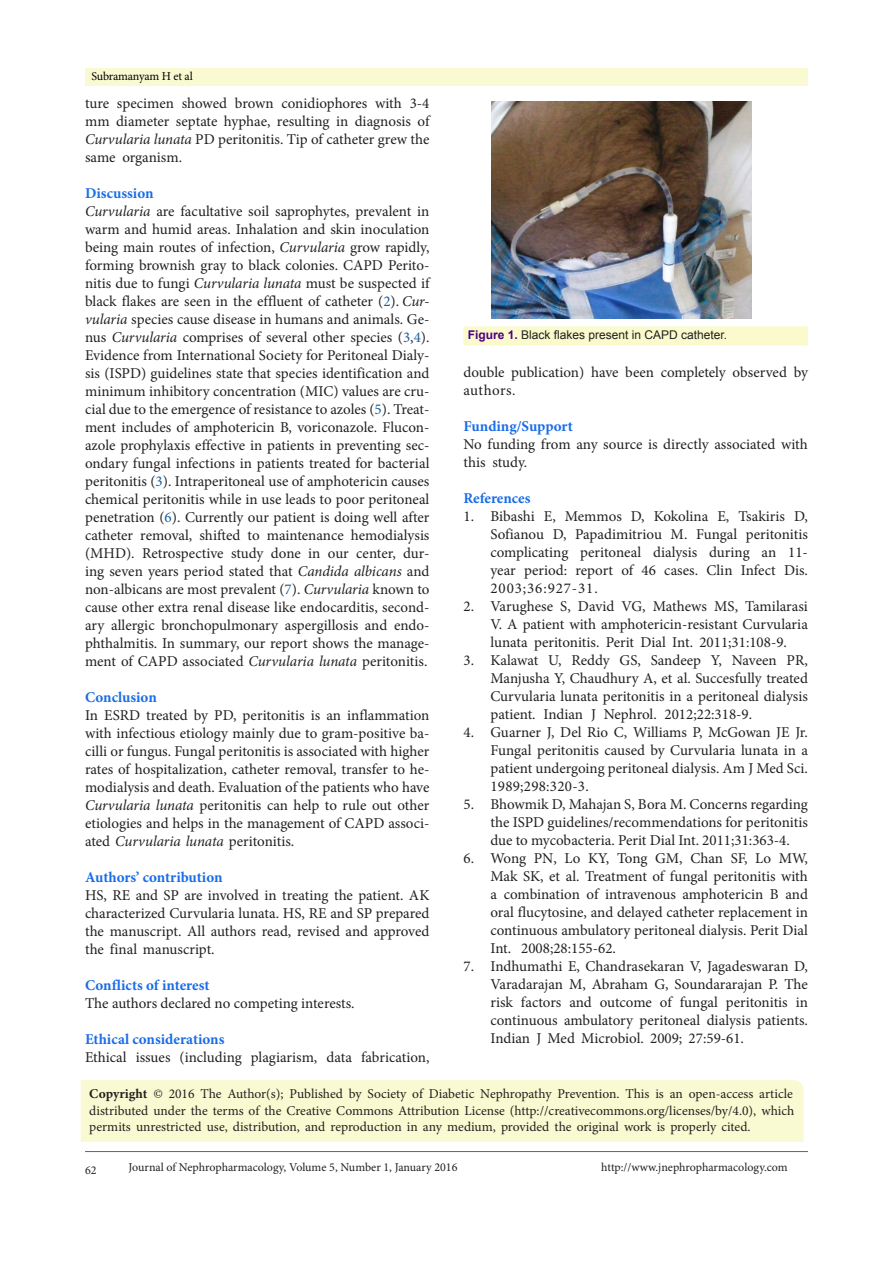
<style>
.page{position:relative;width:893px;height:1263px;background:#fff}
.page>*{position:absolute;margin:0;border:0;box-sizing:border-box;transform-origin:0 0}
.heading_3{font:15px/18px "Minion Pro";color:#231f20;text-align:justify}
.t1{font:700 15px "Minion Pro";color:#196ce8}
.Pa2{font:15px/18px "Minion Pro";color:#231f20}
.t2{font:13.5px/16.5px "Minion Pro";letter-spacing:-.005em;color:#231f20;text-align:justify}
.t3{font:12px "Minion Pro";letter-spacing:-.005em;color:#231f20}
.t4{font:12px "Arial";color:#231f20}
.t5{font:12px "Minion Pro";letter-spacing:-.015em;color:#000001}
.s1{font-style:italic}
.s2{color:#175d9e}
.s3{font-weight:700;color:#4b0082}
.s4{font-weight:700}
</style>
<div class="page">
<hr style="left:85px;top:1151px;width:723px;height:1px;background:#5e5ca5">
<div style="left:85px;top:68px;width:723px;height:17px;background:#fafad2"></div>
<div style="left:463px;top:326px;width:345px;height:19px;background:#fafacd"></div>
<img style="left:491px;top:102px;width:260px;height:216px">
<div style="left:81px;top:1080px;width:723px;height:62px;background:#fafad2"></div>
<p class="t5" style="left:91px;top:68px;width:103px">Subramanyam H et al</p>
<p class="heading_3" style="left:85px;top:94px;width:346px">ture specimen showed brown conidiophores with 3-4 mm diameter septate hyphae, resulting in diagnosis of <span class="s1">Curvularia lunata</span> PD peritonitis. Tip of catheter grew the same organism.</p>
<p class="t1" style="left:85px;top:183px;width:70px">Discussion</p>
<p class="heading_3" style="left:85px;top:202px;width:346px"><span class="s1">Curvularia</span> are facultative soil saprophytes, prevalent in warm and humid areas. Inhalation and skin inoculation being main routes of infection, <span class="s1">Curvularia</span> grow rapidly, forming brownish gray to black colonies. CAPD Perito&shy;nitis due to fungi <span class="s1">Curvularia lunata</span> must be suspected if black flakes are seen in the effluent of catheter (<span class="s2">2</span>). <span class="s1">Cur&shy;vularia</span> species cause disease in humans and animals. Ge&shy;nus <span class="s1">Curvularia</span> comprises of several other species (<span class="s2">3</span>,<span class="s2">4</span>).<br>Evidence from International Society for Peritoneal Dialy&shy;sis (ISPD) guidelines state that species identification and minimum inhibitory concentration (MIC) values are cru&shy;cial due to the emergence of resistance to azoles (<span class="s2">5</span>). Treat&shy;ment includes of amphotericin B, voriconazole. Flucon&shy;azole prophylaxis effective in patients in preventing sec&shy;ondary fungal infections in patients treated for bacterial peritonitis (<span class="s2">3</span>). Intraperitoneal use of amphotericin causes chemical peritonitis while in use leads to poor peritoneal penetration (<span class="s2">6</span>). Currently our patient is doing well after catheter removal, shifted to maintenance hemodialysis (MHD). Retrospective study done in our center, dur&shy;ing seven years period stated that <span class="s1">Candida albicans</span> and non-albicans are most prevalent (<span class="s2">7</span>). <span class="s1">Curvularia</span> known to cause other extra renal disease like endocarditis, second&shy;ary allergic bronchopulmonary aspergillosis and endo&shy;phthalmitis. In summary, our report shows the manage&shy;ment of CAPD associated <span class="s1">Curvularia lunata</span> peritonitis.</p>
<p class="t1" style="left:85px;top:687px;width:73px">Conclusion</p>
<p class="heading_3" style="left:85px;top:706px;width:346px">In ESRD treated by PD, peritonitis is an inflammation with infectious etiology mainly due to gram-positive ba&shy;cilli or fungus. Fungal peritonitis is associated with higher rates of hospitalization, catheter removal, transfer to he&shy;modialysis and death. Evaluation of the patients who have <span class="s1">Curvularia lunata</span> peritonitis can help to rule out other etiologies and helps in the management of CAPD associ&shy;ated <span class="s1">Curvularia lunata</span> peritonitis.</p>
<p class="t1" style="left:85px;top:867px;width:139px">Authors’ contribution</p>
<p class="heading_3" style="left:85px;top:886px;width:346px">HS, RE and SP are involved in treating the patient. AK characterized Curvularia lunata. HS, RE and SP prepared the manuscript. All authors read, revised and approved the final manuscript.</p>
<p class="t1" style="left:85px;top:975px;width:126px">Conflicts of interest</p>
<p class="Pa2" style="left:85px;top:994px;width:271px">The authors declared no competing interests.</p>
<p class="t1" style="left:85px;top:1029px;width:141px">Ethical considerations</p>
<p class="heading_3" style="left:85px;top:1048px;width:346px">Ethical issues (including plagiarism, data fabrication,</p>
<p class="t4" style="left:468px;top:327px;width:261px"><span class="s3">Figure 1.</span> Black flakes present in CAPD catheter.</p>
<p class="heading_3" style="left:463px;top:363px;width:346px">double publication) have been completely observed by authors.</p>
<p class="t1" style="left:463px;top:415px;width:111px">Funding/Support</p>
<p class="Pa2" style="left:463px;top:435px;width:346px">No funding from any source is directly associated with this study.</p>
<p class="t1" style="left:463px;top:487px;width:69px">References</p>
<p class="heading_3" style="left:490px;top:507px;width:319px;text-indent:-27px">1. Bibashi E, Memmos D, Kokolina E, Tsakiris D, Sofianou D, Papadimitriou M. Fungal peritonitis complicating peritoneal dialysis during an 11- year period: report of 46 cases. Clin Infect Dis.<br>2003;36:927-31.</p>
<p class="heading_3" style="left:490px;top:597px;width:319px;text-indent:-27px">2. Varughese S, David VG, Mathews MS, Tamilarasi V. A patient with amphotericin-resistant Curvularia lunata peritonitis. Perit Dial Int. 2011;31:108-9.</p>
<p class="heading_3" style="left:490px;top:651px;width:319px;text-indent:-27px">3. Kalawat U, Reddy GS, Sandeep Y, Naveen PR, Manjusha Y, Chaudhury A, et al. Succesfully treated Curvularia lunata peritonitis in a peritoneal dialysis patient. Indian J Nephrol. 2012;22:318-9.</p>
<p class="heading_3" style="left:490px;top:723px;width:319px;text-indent:-27px">4. Guarner J, Del Rio C, Williams P, McGowan JE Jr.<br>Fungal peritonitis caused by Curvularia lunata in a patient undergoing peritoneal dialysis. Am J Med Sci.<br>1989;298:320-3.</p>
<p class="heading_3" style="left:490px;top:795px;width:319px;text-indent:-27px">5. Bhowmik D, Mahajan S, Bora M. Concerns regarding the ISPD guidelines/recommendations for peritonitis due to mycobacteria. Perit Dial Int. 2011;31:363-4.</p>
<p class="heading_3" style="left:490px;top:849px;width:319px;text-indent:-27px">6. Wong PN, Lo KY, Tong GM, Chan SF, Lo MW, Mak SK, et al. Treatment of fungal peritonitis with a combination of intravenous amphotericin B and oral flucytosine, and delayed catheter replacement in continuous ambulatory peritoneal dialysis. Perit Dial Int. 2008;28:155-62.</p>
<p class="heading_3" style="left:490px;top:957px;width:319px;text-indent:-27px">7. Indhumathi E, Chandrasekaran V, Jagadeswaran D, Varadarajan M, Abraham G, Soundararajan P. The risk factors and outcome of fungal peritonitis in continuous ambulatory peritoneal dialysis patients.<br>Indian J Med Microbiol. 2009; 27:59-61.</p>
<p class="t2" style="left:89px;top:1086px;width:706px"><span class="s4">Copyright</span> © 2016 The Author(s); Published by Society of Diabetic Nephropathy Prevention. This is an open-access article distributed under the terms of the Creative Commons Attribution License (http://creativecommons.org/licenses/by/4.0), which permits unrestricted use, distribution, and reproduction in any medium, provided the original work is properly cited.</p>
<p class="t3" style="left:85px;top:1162px;width:13px">62</p>
<p class="t3" style="left:128px;top:1159px;width:331px">Journal of Nephropharmacology, Volume 5, Number 1, January 2016</p>
<p class="t3" style="left:601px;top:1159px;width:188px">http://www.jnephropharmacology.com</p>
</div>
